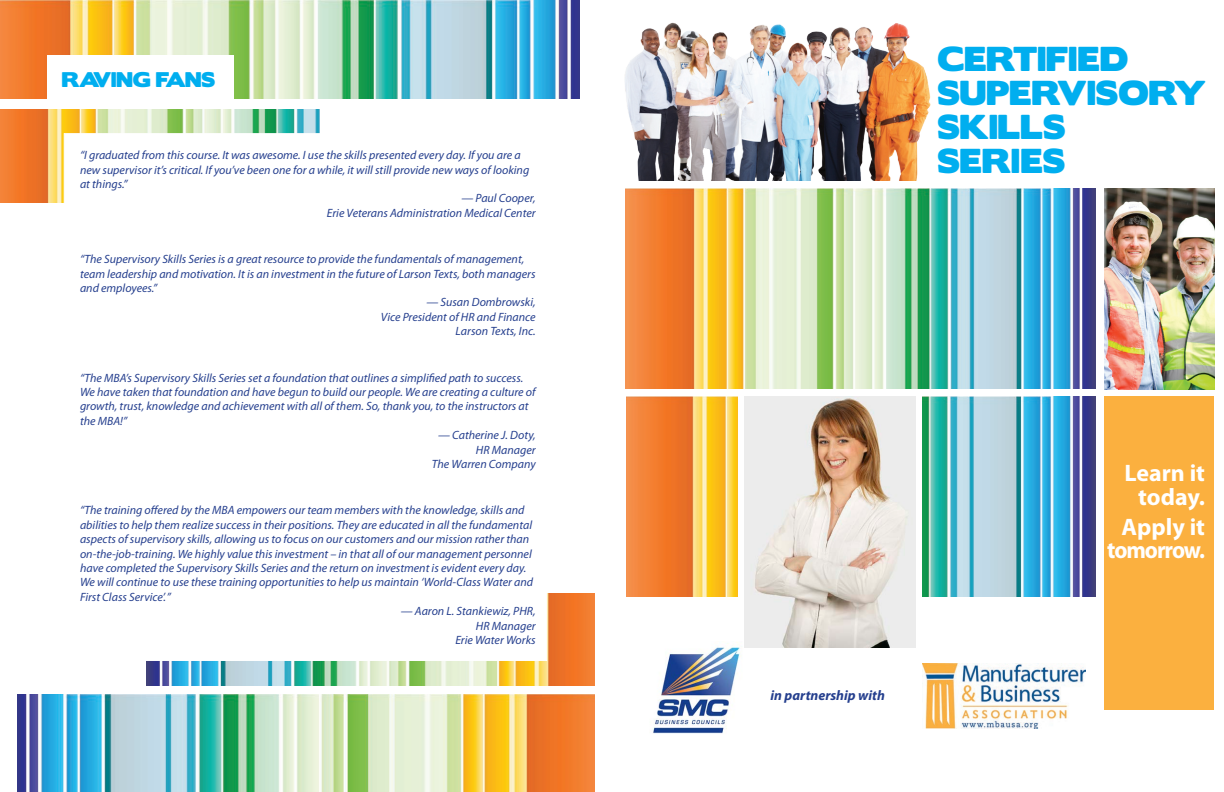
<style>
.page{position:relative;width:1224px;height:792px;background:#fff}
.page>*{position:absolute;margin:0;border:0;box-sizing:border-box;transform-origin:0 0}
.t1{font:30.9px "Boris Black Bloxx";color:#00aeef}
.t2{font:700 23.9px "Myriad Pro";letter-spacing:-.005em;color:#fff}
.t3{font:700 23.9px "Myriad Pro";letter-spacing:-.045em;color:#fff;scale:.95 1}
.t4{font:18.9px "Boris Black Bloxx";color:#00aeef}
.t5{font:italic 700 13.9px "Myriad Pro";color:#253f8e}
.t6{font:italic 12px/14.4px "Myriad Pro";color:#253f8e}
</style>
<div class="page">
<img style="left:653px;top:642px;width:88px;height:92px">
<img style="left:625px;top:22px;width:306px;height:158px">
<img style="left:0;top:109px;width:319px;height:94px">
<img style="left:0;top:1px;width:580px;height:98px">
<img style="left:923px;top:664px;width:163px;height:64px">
<img style="left:625px;top:188px;width:471px;height:201px">
<svg style="left:936px;top:188px;width:169px;height:31px;background:#79b6d1"></svg>
<img style="left:922px;top:396px;width:174px;height:201px">
<div style="left:1104px;top:396px;width:110px;height:313px;background:#fbb03f"></div>
<img style="left:626px;top:396px;width:112px;height:201px">
<img style="left:147px;top:594px;width:448px;height:91px">
<div style="left:64px;top:133px;width:350px;height:80px;background:#fff"></div>
<img style="left:1105px;top:188px;width:109px;height:201px">
<img style="left:744px;top:396px;width:172px;height:252px">
<div style="left:119px;top:576px;width:428px;height:85px;background:#fff"></div>
<img style="left:18px;top:694px;width:577px;height:98px">
<div style="left:48px;top:55px;width:186px;height:44px;background:#fff"></div>
<p class="t4" style="left:62px;top:66px;width:155px">RAVING FANS</p>
<p class="t6" style="left:80px;top:148px;width:451px">“I graduated from this course. It was awesome. I use the skills presented every day. If you are a new supervisor it’s critical. If you’ve been one for a while, it will still provide new ways of looking at things.”</p>
<p class="t6" style="left:461px;top:191px;width:76px">— Paul Cooper,</p>
<p class="t6" style="left:327px;top:205px;width:210px">Erie Veterans Administration Medical Center</p>
<p class="t6" style="left:80px;top:252px;width:457px">“The Supervisory Skills Series is a great resource to provide the fundamentals of management, team leadership and motivation. It is an investment in the future of Larson Texts, both managers and employees.”</p>
<p class="t6" style="left:426px;top:295px;width:111px">— Susan Dombrowski,</p>
<p class="t6" style="left:381px;top:309px;width:156px">Vice President of HR and Finance</p>
<p class="t6" style="left:456px;top:324px;width:82px">Larson Texts, Inc.</p>
<p class="t6" style="left:80px;top:370px;width:457px">“The MBA’s Supervisory Skills Series set a foundation that outlines a simplified path to success.<br>We have taken that foundation and have begun to build our people. We are creating a culture of growth, trust, knowledge and achievement with all of them. So, thank you, to the instructors at the MBA!”</p>
<p class="t6" style="left:438px;top:428px;width:99px">— Catherine J. Doty,</p>
<p class="t6" style="left:476px;top:442px;width:61px">HR Manager</p>
<p class="t6" style="left:432px;top:457px;width:105px">The Warren Company</p>
<p class="t6" style="left:80px;top:503px;width:455px">“The training offered by the MBA empowers our team members with the knowledge, skills and abilities to help them realize success in their positions. They are educated in all the fundamental aspects of supervisory skills, allowing us to focus on our customers and our mission rather than on-the-job-training. We highly value this investment – in that all of our management personnel have completed the Supervisory Skills Series and the return on investment is evident every day.<br>We will continue to use these training opportunities to help us maintain ‘World-Class Water and First Class Service’. ”</p>
<p class="t6" style="left:401px;top:604px;width:136px">— Aaron L. Stankiewiz, PHR,</p>
<p class="t6" style="left:476px;top:618px;width:61px">HR Manager</p>
<p class="t6" style="left:455px;top:633px;width:82px">Erie Water Works</p>
<p class="t1" style="left:937px;top:35px;width:192px">CERTIFIED</p>
<p class="t1" style="left:937px;top:69px;width:270px">SUPERVISORY</p>
<p class="t1" style="left:937px;top:103px;width:130px">SKILLS</p>
<p class="t1" style="left:937px;top:137px;width:129px">SERIES</p>
<p class="t5" style="left:770px;top:687px;width:116px">in partnership with</p>
<p class="t2" style="left:1124px;top:457px;width:82px">Learn it</p>
<p class="t2" style="left:1138px;top:481px;width:68px">today.</p>
<p class="t2" style="left:1122px;top:511px;width:85px">Apply it</p>
<p class="t3" style="left:1107px;top:535px;width:104px">tomorrow.</p>
</div>
